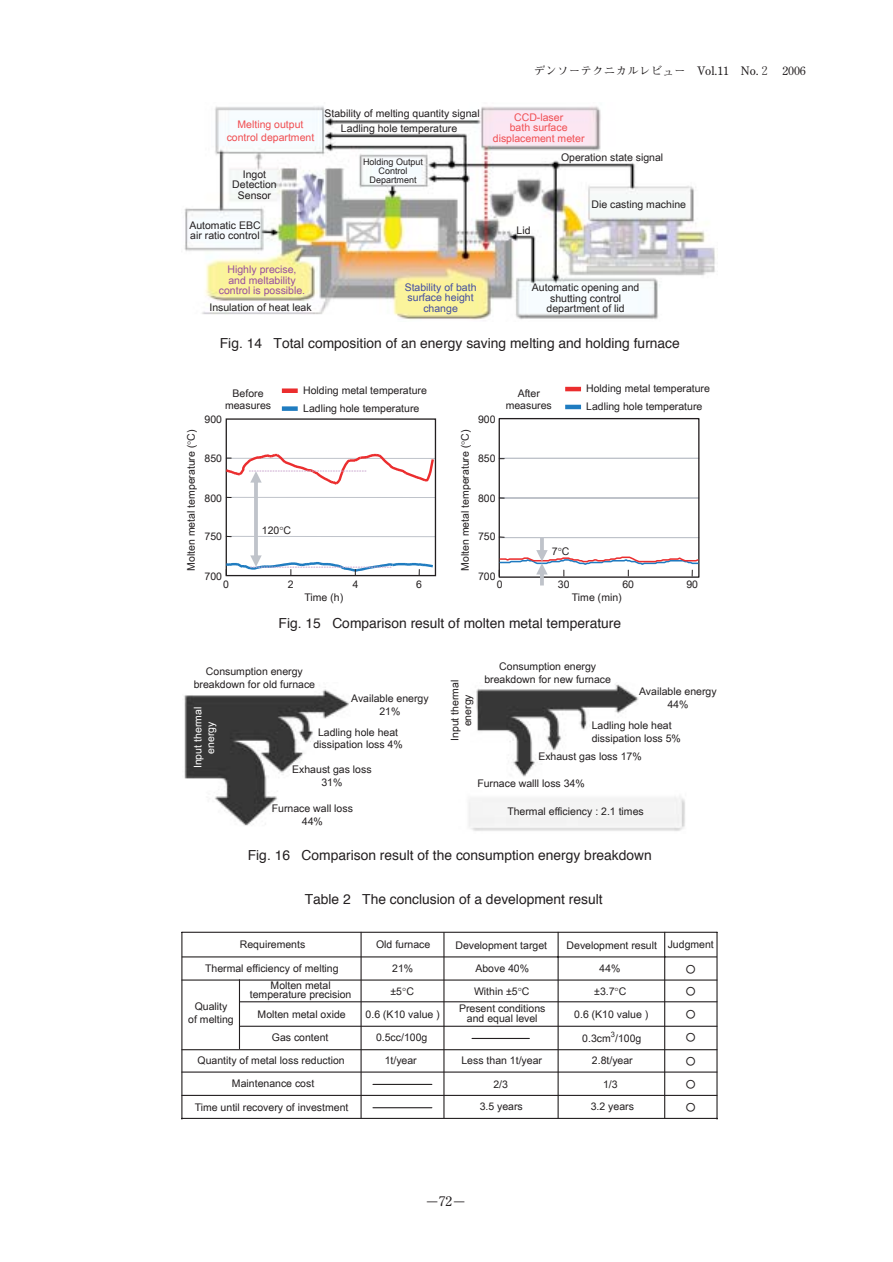
<style>
.page{position:relative;width:893px;height:1262px;background:#fff}
.page>*{position:absolute;margin:0;border:0;box-sizing:border-box;transform-origin:0 0}
.t1{font:13.8px "Helvetica";color:#231f20}
.t2{font:700 13.5px "Futo Min A101";color:#231f20}
.t3{font:700 11.7px "Futo Min A101";color:#231f20}
.t4{font:10.5px/12.8px "Arial";color:#231f20;text-align:center}
.t5{font:10.5px/10.5px "Arial";color:#f04e52;text-align:center}
.t6{font:10.5px/10.5px "Arial";color:#974f9f;text-align:center}
.t7{font:10.5px/10.5px "Arial";color:#434da0;text-align:center}
.t8{font:10.5px/12.8px "Arial";color:#fff;text-align:center}
.t9{font:10.5px/22px "MS Gothic";color:#231f20}
.t10{font:9px/9px "Arial";color:#231f20;text-align:center}
</style>
<div class="page">
<hr style="left:360px;top:932px;width:1px;height:186px;background:#231f20">
<hr style="left:239px;top:979px;width:1px;height:69px;background:#231f20">
<hr style="left:240px;top:1025px;width:477px;height:1px;background:#231f20">
<hr style="left:240px;top:1001px;width:477px;height:1px;background:#231f20">
<hr style="left:557px;top:932px;width:1px;height:186px;background:#231f20">
<hr style="left:664px;top:932px;width:1px;height:186px;background:#231f20">
<hr style="left:182px;top:956px;width:535px;height:1px;background:#231f20">
<hr style="left:182px;top:979px;width:535px;height:1px;background:#231f20">
<hr style="left:182px;top:1049px;width:535px;height:1px;background:#231f20">
<hr style="left:182px;top:1094px;width:535px;height:2px;background:#231f20">
<hr style="left:182px;top:1071px;width:535px;height:1px;background:#231f20">
<hr style="left:443px;top:932px;width:1px;height:186px;background:#231f20">
<hr style="left:472px;top:1038px;width:57px;height:1px;background:#231f20">
<hr style="left:716px;top:932px;width:1px;height:187px;background:#231f20">
<hr style="left:182px;top:1117px;width:535px;height:2px;background:#231f20">
<hr style="left:182px;top:931px;width:535px;height:1px;background:#231f20">
<hr style="left:181px;top:932px;width:1px;height:187px;background:#231f20">
<hr style="left:373px;top:1107px;width:59px;height:1px;background:#231f20">
<hr style="left:373px;top:1083px;width:59px;height:2px;background:#231f20">
<img style="left:184px;top:106px;width:531px;height:214px">
<div style="left:225px;top:418px;width:211px;height:158px;border:1px solid #231f20"></div>
<div style="left:282px;top:388px;width:16px;height:5px;background:#eb2d2e"></div>
<div style="left:282px;top:406px;width:16px;height:5px;background:#1f7cc0"></div>
<hr style="left:499px;top:498px;width:199px;height:1px;background:#bfc3ca">
<div style="left:499px;top:497px;width:200px;height:1px;border:1px solid #bfc3ca"></div>
<div style="left:499px;top:458px;width:200px;height:1px;border:1px solid #bfc3ca"></div>
<div style="left:498px;top:418px;width:201px;height:160px;border:1px solid #231f20"></div>
<hr style="left:565px;top:387px;width:16px;height:4px;background:#eb2d2e">
<hr style="left:565px;top:405px;width:16px;height:4px;background:#1f7cc0">
<img style="left:184px;top:684px;width:501px;height:147px">
<svg style="left:498px;top:536px;width:202px;height:49px"></svg>
<svg style="left:225px;top:451px;width:210px;height:124px"></svg>
<p class="t3" style="left:533px;top:66px;width:273px">デンソーテクニカルレビュー　Vol.11 No.２　2006</p>
<p class="t5" style="left:227px;top:118px;width:89px;line-height:12.8px">Melting output control department</p>
<p class="t4" style="left:232px;top:169px;width:46px;line-height:10.5px">Ingot<br>Detection<br>Sensor</p>
<p class="t4" style="left:189px;top:220px;width:73px;line-height:10.5px;text-align:left">Automatic EBC air ratio control</p>
<p class="t6" style="left:219px;top:264px;width:88px">Highly precise, and meltability control is possible.</p>
<p class="t4" style="left:209px;top:301px;width:104px">Insulation of heat leak</p>
<p class="t4" style="left:324px;top:106px;width:157px;line-height:15px">Stability of melting quantity signal<br>Ladling hole temperature</p>
<p class="t10" style="left:363px;top:158px;width:62px">Holding Output<br>Control<br>Department</p>
<p class="t5" style="left:493px;top:112px;width:93px">CCD-laser<br>bath surface displacement meter</p>
<p class="t4" style="left:561px;top:151px;width:104px">Operation state signal</p>
<p class="t4" style="left:516px;top:224px;width:16px">Lid</p>
<p class="t4" style="left:591px;top:198px;width:96px">Die casting machine</p>
<p class="t7" style="left:404px;top:282px;width:73px">Stability of bath surface height change</p>
<p class="t4" style="left:532px;top:282px;width:109px;line-height:10.5px">Automatic opening and shutting control department of lid</p>
<h1 class="t1" style="left:220px;top:337px;width:461px">Fig. 14 Total composition of an energy saving melting and holding furnace</h1>
<p class="t4" style="left:303px;top:381px;width:125px;line-height:18px;text-align:left">Holding metal temperature<br>Ladling hole temperature</p>
<p class="t4" style="left:586px;top:380px;width:125px;line-height:18px;text-align:left">Holding metal temperature<br>Ladling hole temperature</p>
<p class="t4" style="left:225px;top:386px;width:48px">Before measures</p>
<p class="t4" style="left:505px;top:386px;width:48px">After measures</p>
<p class="t4" style="left:478px;top:413px;width:19px">900</p>
<p class="t4" style="left:478px;top:452px;width:19px">850</p>
<p class="t4" style="left:478px;top:492px;width:19px">800</p>
<p class="t4" style="left:478px;top:530px;width:19px">750</p>
<p class="t4" style="left:478px;top:569px;width:19px">700</p>
<p class="t4" style="left:204px;top:413px;width:19px">900</p>
<p class="t4" style="left:204px;top:452px;width:19px">850</p>
<p class="t4" style="left:204px;top:492px;width:19px">800</p>
<p class="t4" style="left:204px;top:530px;width:19px">750</p>
<p class="t4" style="left:204px;top:569px;width:19px">700</p>
<p class="t4" style="left:185px;top:571px;width:143px;rotate:-90deg">Molten metal temperature ( C)</p>
<p class="t4" style="left:459px;top:571px;width:143px;rotate:-90deg">Molten metal temperature ( C)</p>
<p class="t4" style="left:262px;top:524px;width:31px">120 C</p>
<p class="t4" style="left:552px;top:544px;width:19px">7 C</p>
<p class="t4" style="left:223px;top:578px;width:7px">0</p>
<p class="t4" style="left:288px;top:578px;width:7px">2</p>
<p class="t4" style="left:352px;top:578px;width:7px">4</p>
<p class="t4" style="left:416px;top:578px;width:7px">6</p>
<p class="t4" style="left:497px;top:578px;width:7px">0</p>
<p class="t4" style="left:558px;top:578px;width:13px">30</p>
<p class="t4" style="left:622px;top:578px;width:13px">60</p>
<p class="t4" style="left:686px;top:578px;width:13px">90</p>
<p class="t4" style="left:304px;top:591px;width:40px">Time (h)</p>
<p class="t4" style="left:572px;top:591px;width:51px">Time (min)</p>
<h1 class="t1" style="left:278px;top:617px;width:344px">Fig. 15 Comparison result of molten metal temperature</h1>
<p class="t4" style="left:194px;top:665px;width:123px">Consumption energy breakdown for old furnace</p>
<p class="t8" style="left:191px;top:768px;width:63px;rotate:-90deg">Input thermal energy</p>
<p class="t4" style="left:351px;top:692px;width:79px">Available energy<br>21%</p>
<p class="t4" style="left:313px;top:725px;width:91px">Ladling hole heat dissipation loss 4%</p>
<p class="t4" style="left:292px;top:763px;width:81px">Exhaust gas loss<br>31%</p>
<p class="t4" style="left:272px;top:802px;width:83px">Furnace wall loss<br>44%</p>
<p class="t4" style="left:484px;top:660px;width:128px">Consumption energy breakdown for new furnace</p>
<p class="t4" style="left:448px;top:741px;width:63px;rotate:-90deg">Input thermal energy</p>
<p class="t4" style="left:639px;top:685px;width:79px">Available energy<br>44%</p>
<p class="t4" style="left:591px;top:719px;width:91px;text-align:left">Ladling hole heat dissipation loss 5%</p>
<p class="t4" style="left:538px;top:750px;width:105px">Exhaust gas loss 17%</p>
<p class="t4" style="left:477px;top:777px;width:109px">Furnace walll loss 34%</p>
<p class="t4" style="left:507px;top:805px;width:138px">Thermal efficiency : 2.1 times</p>
<h1 class="t1" style="left:248px;top:849px;width:405px">Fig. 16 Comparison result of the consumption energy breakdown</h1>
<h1 class="t1" style="left:304px;top:893px;width:299px">Table 2 The conclusion of a development result</h1>
<p class="t4" style="left:240px;top:938px;width:67px">Requirements</p>
<p class="t4" style="left:205px;top:962px;width:135px">Thermal efficiency of melting</p>
<p class="t4" style="left:188px;top:1000px;width:47px">Quality<br>of melting</p>
<p class="t4" style="left:250px;top:981px;width:103px;line-height:9px">Molten metal temperature precision</p>
<p class="t4" style="left:257px;top:1007px;width:90px">Molten metal oxide</p>
<p class="t4" style="left:272px;top:1031px;width:58px">Gas content</p>
<p class="t4" style="left:197px;top:1054px;width:149px">Quantity of metal loss reduction</p>
<p class="t4" style="left:232px;top:1077px;width:84px">Maintenance cost</p>
<p class="t4" style="left:195px;top:1100px;width:155px">Time until recovery of investment</p>
<p class="t4" style="left:376px;top:938px;width:56px">Old furnace</p>
<p class="t4" style="left:455px;top:938px;width:93px">Development target</p>
<p class="t4" style="left:566px;top:938px;width:149px">Development result Judgment</p>
<p class="t4" style="left:390px;top:957px;width:25px;line-height:22.5px;text-align:left">21% ±5 C</p>
<p class="t4" style="left:475px;top:962px;width:55px">Above 40%</p>
<p class="t4" style="left:599px;top:962px;width:23px">44%</p>
<p class="t4" style="left:459px;top:982px;width:88px;line-height:17px">Within ±5 C<br>Present conditions</p>
<p class="t4" style="left:467px;top:1012px;width:72px">and equal level</p>
<p class="t4" style="left:461px;top:1054px;width:82px">Less than 1t/year</p>
<p class="t4" style="left:479px;top:1100px;width:45px">3.5 years</p>
<p class="t9" style="left:685px;top:958px;width:12px">○ ○</p>
<p class="t9" style="left:685px;top:1003px;width:12px">○</p>
<p class="t9" style="left:685px;top:1026px;width:12px">○</p>
<p class="t9" style="left:685px;top:1049px;width:12px;line-height:23px">○ ○</p>
<p class="t9" style="left:685px;top:1096px;width:12px">○</p>
<p class="t4" style="left:594px;top:985px;width:34px">±3.7 C</p>
<p class="t4" style="left:574px;top:1007px;width:76px">0.6 (K10 value )</p>
<p class="t4" style="left:582px;top:1027px;width:61px;line-height:22.5px">0.3cm<sup>3</sup>/100g<br>2.8t/year</p>
<p class="t4" style="left:590px;top:1100px;width:45px">3.2 years</p>
<p class="t4" style="left:365px;top:1003px;width:76px;line-height:23px">0.6 (K10 value )<br>0.5cc/100g<br>1t/year</p>
<p class="t4" style="left:493px;top:1078px;width:16px">2/3</p>
<p class="t4" style="left:603px;top:1078px;width:16px">1/3</p>
<p class="t2" style="left:425px;top:1196px;width:42px">－72－</p>
</div>
